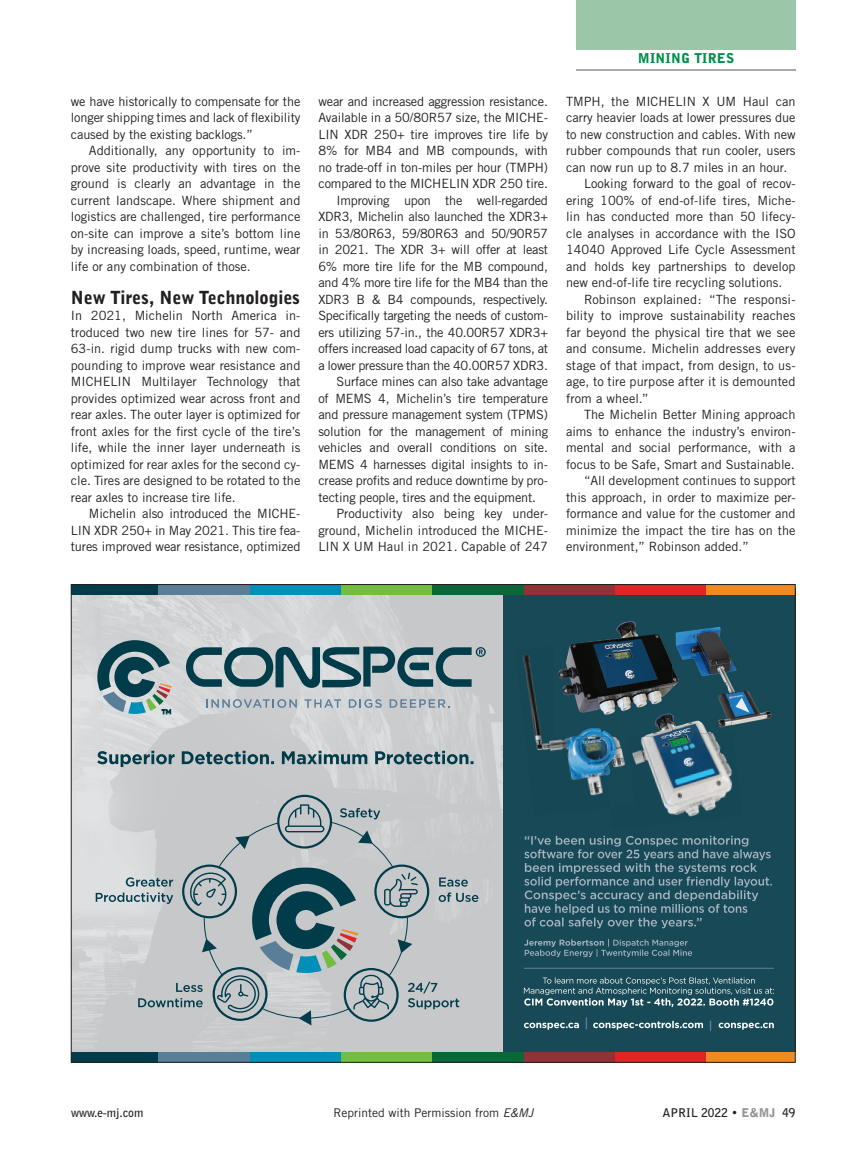
<style>
.page{position:relative;width:850px;height:1162px;background:#fff}
.page>*{position:absolute;margin:0;border:0;box-sizing:border-box;transform-origin:0 0}
.t1{font:900 18px "Bell Gothic BT";letter-spacing:-.005em;color:#231f20}
.t2{font:900 13.5px "Bell Gothic BT";letter-spacing:.02em;color:#008f4d}
.t3{font:12.75px/16.5px "Trade Gothic";color:#231f20;text-align:justify}
.t4{font:12.75px "Trade Gothic";letter-spacing:-.02em;color:#231f20}
.t5{font:12px "Trade Gothic";color:#231f20}
.t6{font:700 12px "Bell Gothic BT";color:#231f20}
.s1{font-style:italic}
.s2{font-weight:900;color:#939598}
</style>
<div class="page">
<div style="left:577px;top:0;width:219px;height:50px;background:#9cc6a8"></div>
<hr style="left:577px;top:69px;width:219px;height:2px;background:#a8a9ad">
<img style="left:73px;top:595px;width:430px;height:457px">
<svg style="left:206px;top:699px;width:91px;height:9px"></svg>
<svg style="left:305px;top:699px;width:36px;height:9px"></svg>
<svg style="left:349px;top:699px;width:33px;height:9px"></svg>
<svg style="left:390px;top:699px;width:60px;height:9px"></svg>
<svg style="left:186px;top:647px;width:300px;height:41px;background:#748f97"></svg>
<svg style="left:97px;top:640px;width:75px;height:74px;background:#718f96"></svg>
<svg style="left:97px;top:751px;width:376px;height:16px;background:#879ca2"></svg>
<div style="left:503px;top:589px;width:292px;height:463px;background:#184957"></div>
<div style="left:71px;top:1052px;width:88px;height:10px;background:#013c4b"></div>
<div style="left:159px;top:1052px;width:91px;height:10px;background:#5a7e97"></div>
<div style="left:250px;top:1052px;width:91px;height:10px;background:#008fb9"></div>
<div style="left:341px;top:1052px;width:92px;height:10px;background:#73bd43"></div>
<div style="left:433px;top:1052px;width:91px;height:10px;background:#0a6838"></div>
<div style="left:524px;top:1052px;width:91px;height:10px;background:#913236"></div>
<div style="left:615px;top:1052px;width:91px;height:10px;background:#df2626"></div>
<div style="left:706px;top:1052px;width:89px;height:10px;background:#ef8b21"></div>
<div style="left:71px;top:584px;width:88px;height:11px;background:#013c4b"></div>
<div style="left:159px;top:584px;width:91px;height:11px;background:#5a7e97"></div>
<div style="left:250px;top:584px;width:91px;height:11px;background:#008fb9"></div>
<div style="left:341px;top:584px;width:92px;height:11px;background:#73bd43"></div>
<div style="left:433px;top:584px;width:91px;height:11px;background:#0a6838"></div>
<div style="left:524px;top:584px;width:91px;height:11px;background:#913236"></div>
<div style="left:615px;top:584px;width:91px;height:11px;background:#df2626"></div>
<div style="left:706px;top:584px;width:89px;height:11px;background:#ef8b21"></div>
<img style="left:684px;top:627px;width:88px;height:98px">
<img style="left:635px;top:733px;width:98px;height:84px">
<img style="left:684px;top:682px;width:49px;height:51px">
<img style="left:614px;top:621px;width:58px;height:67px">
<img style="left:672px;top:631px;width:12px;height:57px">
<img style="left:622px;top:688px;width:62px;height:49px">
<img style="left:523px;top:654px;width:79px;height:142px">
<img style="left:602px;top:737px;width:33px;height:56px">
<img style="left:553px;top:639px;width:69px;height:98px">
<img style="left:597px;top:694px;width:30px;height:43px">
<svg style="left:586px;top:1017px;width:1px;height:12px"></svg>
<svg style="left:524px;top:1023px;width:55px;height:7px"></svg>
<svg style="left:593px;top:1021px;width:110px;height:9px"></svg>
<svg style="left:719px;top:1023px;width:55px;height:7px"></svg>
<hr style="left:524px;top:968px;width:250px;height:1px;background:#5a7e97">
<svg style="left:96px;top:795px;width:382px;height:230px;background:#b1b9bd"></svg>
<svg style="left:524px;top:836px;width:248px;height:92px"></svg>
<svg style="left:524px;top:939px;width:168px;height:18px"></svg>
<svg style="left:524px;top:977px;width:250px;height:30px"></svg>
<p class="t3" style="left:71px;top:94px;width:231px">we have historically to compensate for the longer shipping times and lack of flexibility caused by the existing backlogs.”</p>
<p class="t3" style="left:71px;top:144px;width:231px;text-indent:18px">Additionally, any opportunity to im&shy;prove site productivity with tires on the ground is clearly an advantage in the current landscape. Where shipment and logistics are challenged, tire performance on-site can improve a site’s bottom line by increasing loads, speed, runtime, wear life or any combination of those.</p>
<h1 class="t1" style="left:71px;top:288px;width:231px">New Tires, New Technologies</h1>
<p class="t3" style="left:71px;top:309px;width:231px">In 2021, Michelin North America in&shy;troduced two new tire lines for 57- and 63-in. rigid dump trucks with new com&shy;pounding to improve wear resistance and MICHELIN Multilayer Technology that provides optimized wear across front and rear axles. The outer layer is optimized for front axles for the first cycle of the tire’s life, while the inner layer underneath is optimized for rear axles for the second cy&shy;cle. Tires are designed to be rotated to the rear axles to increase tire life.</p>
<p class="t3" style="left:71px;top:507px;width:231px;text-indent:18px">Michelin also introduced the MICHE-LIN XDR 250+ in May 2021. This tire fea&shy;tures improved wear resistance, optimized</p>
<p class="t3" style="left:318px;top:94px;width:231px">wear and increased aggression resistance.</p>
<p class="t3" style="left:318px;top:111px;width:231px">Available in a 50/80R57 size, the MICHE-</p>
<p class="t3" style="left:318px;top:127px;width:231px">LIN XDR 250+ tire improves tire life by</p>
<p class="t3" style="left:318px;top:144px;width:231px">8% for MB4 and MB compounds, with</p>
<p class="t3" style="left:318px;top:160px;width:231px">no trade-off in ton-miles per hour (TMPH)</p>
<p class="t3" style="left:318px;top:177px;width:231px">compared to the MICHELIN XDR 250 tire.</p>
<p class="t4" style="left:336px;top:196px;width:213px">Improving upon the well-regarded</p>
<p class="t4" style="left:318px;top:212px;width:231px">XDR3, Michelin also launched the XDR3+</p>
<p class="t4" style="left:318px;top:229px;width:231px">in 53/80R63, 59/80R63 and 50/90R57</p>
<p class="t4" style="left:318px;top:245px;width:231px">in 2021. The XDR 3+ will offer at least</p>
<p class="t4" style="left:318px;top:262px;width:231px">6% more tire life for the MB compound,</p>
<p class="t4" style="left:318px;top:278px;width:231px">and 4% more tire life for the MB4 than the</p>
<p class="t4" style="left:318px;top:295px;width:231px">XDR3 B &amp; B4 compounds, respectively.</p>
<p class="t4" style="left:318px;top:311px;width:231px">Specifically targeting the needs of custom-</p>
<p class="t4" style="left:318px;top:327px;width:231px">ers utilizing 57-in., the 40.00R57 XDR3+</p>
<p class="t4" style="left:318px;top:344px;width:231px">offers increased load capacity of 67 tons, at</p>
<p class="t4" style="left:318px;top:360px;width:231px">a lower pressure than the 40.00R57 XDR3.</p>
<p class="t3" style="left:336px;top:375px;width:213px">Surface mines can also take advantage</p>
<p class="t3" style="left:318px;top:391px;width:231px">of MEMS 4, Michelin’s tire temperature</p>
<p class="t3" style="left:318px;top:408px;width:231px">and pressure management system (TPMS)</p>
<p class="t3" style="left:318px;top:424px;width:231px">solution for the management of mining</p>
<p class="t3" style="left:318px;top:441px;width:231px">vehicles and overall conditions on site.</p>
<p class="t3" style="left:318px;top:457px;width:231px">MEMS 4 harnesses digital insights to in-</p>
<p class="t3" style="left:318px;top:474px;width:231px">crease profits and reduce downtime by pro-</p>
<p class="t3" style="left:318px;top:490px;width:219px">tecting people, tires and the equipment.</p>
<p class="t3" style="left:336px;top:507px;width:213px">Productivity also being key under-</p>
<p class="t3" style="left:318px;top:523px;width:231px">ground, Michelin introduced the MICHE-</p>
<p class="t3" style="left:318px;top:540px;width:231px">LIN X UM Haul in 2021. Capable of 247</p>
<p class="t2" style="left:638px;top:51px;width:98px">MINING TIRES</p>
<p class="t3" style="left:566px;top:94px;width:231px">TMPH, the MICHELIN X UM Haul can</p>
<p class="t3" style="left:566px;top:111px;width:231px">carry heavier loads at lower pressures due</p>
<p class="t3" style="left:566px;top:127px;width:231px">to new construction and cables. With new</p>
<p class="t3" style="left:566px;top:144px;width:231px">rubber compounds that run cooler, users</p>
<p class="t3" style="left:566px;top:160px;width:223px">can now run up to 8.7 miles in an hour.</p>
<p class="t3" style="left:584px;top:177px;width:213px">Looking forward to the goal of recov-</p>
<p class="t3" style="left:566px;top:193px;width:231px">ering 100% of end-of-life tires, Miche-</p>
<p class="t3" style="left:566px;top:210px;width:231px">lin has conducted more than 50 lifecy-</p>
<p class="t3" style="left:566px;top:226px;width:231px">cle analyses in accordance with the ISO</p>
<p class="t3" style="left:566px;top:243px;width:231px">14040 Approved Life Cycle Assessment</p>
<p class="t3" style="left:566px;top:259px;width:231px">and holds key partnerships to develop</p>
<p class="t3" style="left:566px;top:276px;width:218px">new end-of-life tire recycling solutions.</p>
<p class="t3" style="left:584px;top:292px;width:213px">Robinson explained: “The responsi-</p>
<p class="t3" style="left:566px;top:309px;width:231px">bility to improve sustainability reaches</p>
<p class="t3" style="left:566px;top:325px;width:231px">far beyond the physical tire that we see</p>
<p class="t3" style="left:566px;top:342px;width:231px">and consume. Michelin addresses every</p>
<p class="t3" style="left:566px;top:358px;width:231px">stage of that impact, from design, to us-</p>
<p class="t3" style="left:566px;top:375px;width:231px">age, to tire purpose after it is demounted</p>
<p class="t3" style="left:566px;top:391px;width:84px">from a wheel.”</p>
<p class="t3" style="left:584px;top:408px;width:213px">The Michelin Better Mining approach</p>
<p class="t3" style="left:566px;top:424px;width:231px">aims to enhance the industry’s environ-</p>
<p class="t3" style="left:566px;top:441px;width:231px">mental and social performance, with a</p>
<p class="t3" style="left:566px;top:457px;width:230px">focus to be Safe, Smart and Sustainable.</p>
<p class="t3" style="left:584px;top:474px;width:213px">“All development continues to support</p>
<p class="t3" style="left:566px;top:490px;width:231px">this approach, in order to maximize per-</p>
<p class="t3" style="left:566px;top:507px;width:231px">formance and value for the customer and</p>
<p class="t3" style="left:566px;top:523px;width:231px">minimize the impact the tire has on the</p>
<p class="t3" style="left:566px;top:540px;width:184px">environment,” Robinson added.”</p>
<p class="t5" style="left:333px;top:1108px;width:201px">Reprinted with Permission from <span class="s1">E&amp;MJ</span></p>
<p class="t6" style="left:71px;top:1107px;width:74px">www.e-mj.com</p>
<p class="t6" style="left:663px;top:1107px;width:135px">APRIL 2022 • <span class="s2">E&amp;MJ</span> 49</p>
</div>
